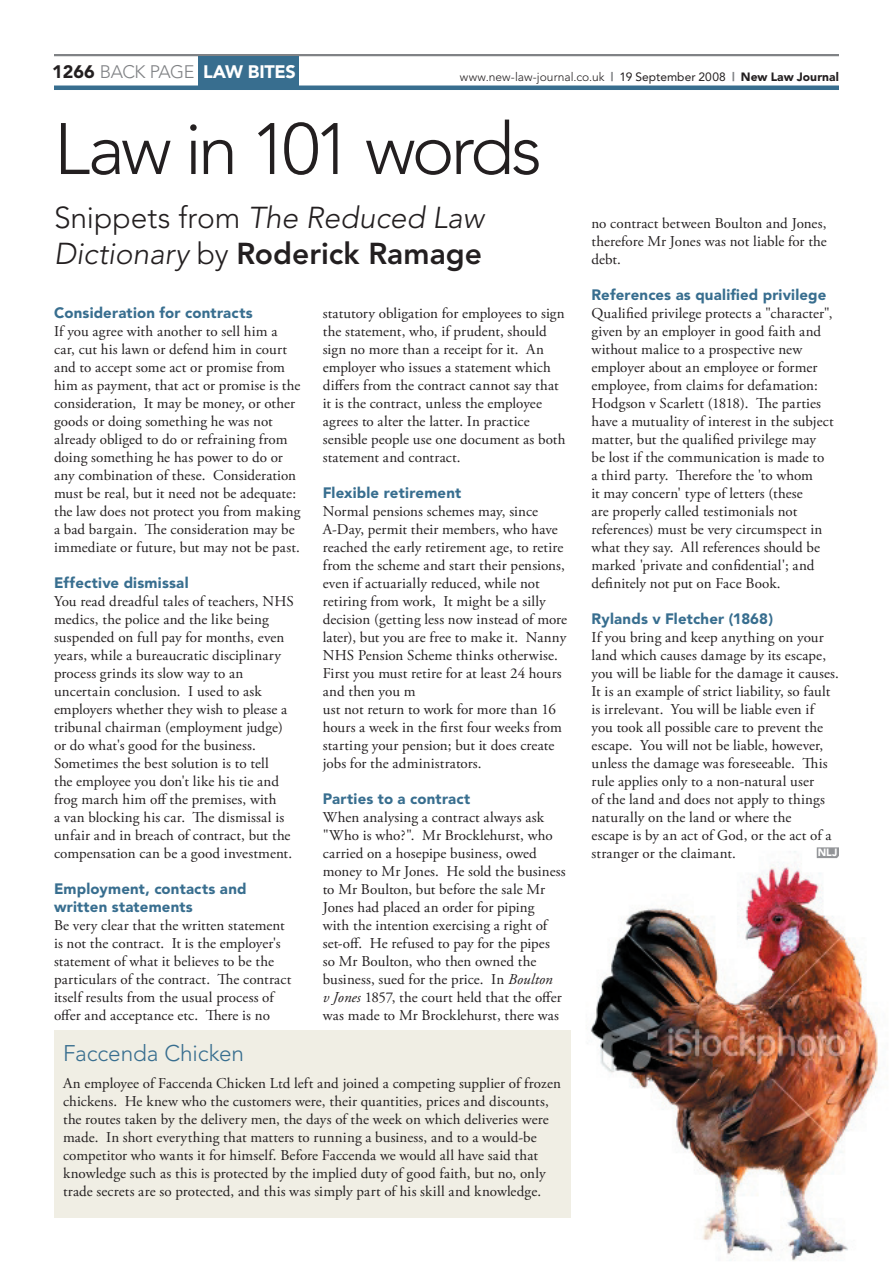
<style>
.page{position:relative;width:893px;height:1263px;background:#fff}
.page>*{position:absolute;margin:0;border:0;box-sizing:border-box;transform-origin:0 0}
.t1{font:300 72px "Avenir";letter-spacing:-.055em;color:#231f20}
.t2{font:italic 300 30px/36px "Avenir";color:#231f20}
.t3{font:300 22.5px "Avenir";letter-spacing:-.005em;color:#386e8f}
.t4{font:300 18px "Avenir";letter-spacing:-.035em;color:#808285}
.t5{font:15px/18px "Adobe Garamond Pro";letter-spacing:.01em;color:#231f20}
.t6{font:900 15px/18px "Avenir";letter-spacing:.015em;color:#386e8f}
.t7{font:300 12px "Avenir";letter-spacing:.005em;color:#231f20}
.t8{font:900 10.5px "Avenir";color:#fff}
.s1{font-weight:900;color:#231f20}
.s2{font-weight:900;color:#fff}
.s3{font-weight:900;color:#808285}
.s4{font-weight:400}
.s5{font-weight:900}
.s6{font-style:normal}
.s7{font-weight:800;font-style:normal}
.s8{font-style:italic}
</style>
<div class="page">
<hr style="left:54px;top:54px;width:785px;height:2px;background:#808285">
<div style="left:199px;top:56px;width:100px;height:34px;background:#386e8f"></div>
<hr style="left:54px;top:86px;width:785px;height:4px;background:#386e8f">
<img style="left:570px;top:847px;width:308px;height:414px">
<svg style="left:817px;top:847px;width:22px;height:11px"></svg>
<div style="left:54px;top:1030px;width:516px;height:188px;background:#f0eee4"></div>
<p class="t4" style="left:52px;top:61px;width:245px"><span class="s1">1266</span> BACK PAGE <span class="s2">LAW BITES</span></p>
<p class="t7" style="left:460px;top:70px;width:381px">www.new-law-journal.co.uk <span class="s3">|</span> <span class="s4">19 September 2008</span> <span class="s3">|</span> <span class="s5">New Law Journal</span></p>
<h1 class="t1" style="left:54px;top:107px;width:489px">Law in 101 words</h1>
<h2 class="t2" style="left:54px;top:200px;width:431px"><span class="s6">Snippets from</span> The Reduced Law<br>Dictionary <span class="s6">by</span> <span class="s7">Roderick Ramage</span></h2>
<p class="t6" style="left:54px;top:304px;width:200px">Consideration for contracts</p>
<p class="t5" style="left:54px;top:323px;width:248px">If you agree with another to sell him a car, cut his lawn or defend him in court and to accept some act or promise from him as payment, that act or promise is the consideration, It may be money, or other goods or doing something he was not already obliged to do or refraining from doing something he has power to do or any combination of these. Consideration must be real, but it need not be adequate: the law does not protect you from making a bad bargain. The consideration may be immediate or future, but may not be past.</p>
<p class="t6" style="left:54px;top:574px;width:136px">Effective dismissal</p>
<p class="t5" style="left:54px;top:593px;width:241px">You read dreadful tales of teachers, NHS medics, the police and the like being suspended on full pay for months, even years, while a bureaucratic disciplinary process grinds its slow way to an uncertain conclusion. I used to ask employers whether they wish to please a tribunal chairman (employment judge) or do what's good for the business.<br>Sometimes the best solution is to tell<br>the employee you don't like his tie and frog march him off the premises, with<br>a van blocking his car. The dismissal is unfair and in breach of contract, but the compensation can be a good investment.</p>
<p class="t6" style="left:54px;top:880px;width:194px">Employment, contacts and written statements</p>
<p class="t5" style="left:54px;top:917px;width:239px">Be very clear that the written statement is not the contract. It is the employer's statement of what it believes to be the particulars of the contract. The contract itself results from the usual process of offer and acceptance etc. There is no</p>
<p class="t5" style="left:323px;top:305px;width:244px">statutory obligation for employees to sign the statement, who, if prudent, should sign no more than a receipt for it. An employer who issues a statement which differs from the contract cannot say that it is the contract, unless the employee agrees to alter the latter. In practice sensible people use one document as both statement and contract.</p>
<p class="t6" style="left:323px;top:484px;width:140px">Flexible retirement</p>
<p class="t5" style="left:323px;top:503px;width:246px">Normal pensions schemes may, since A-Day, permit their members, who have reached the early retirement age, to retire from the scheme and start their pensions, even if actuarially reduced, while not retiring from work, It might be a silly decision (getting less now instead of more later), but you are free to make it. Nanny NHS Pension Scheme thinks otherwise.<br>First you must retire for at least 24 hours and then you m<br>ust not return to work for more than 16 hours a week in the first four weeks from starting your pension; but it does create jobs for the administrators.</p>
<p class="t6" style="left:323px;top:790px;width:149px">Parties to a contract</p>
<p class="t5" style="left:323px;top:809px;width:245px">When analysing a contract always ask "Who is who?". Mr Brocklehurst, who carried on a hosepipe business, owed money to Mr Jones. He sold the business to Mr Boulton, but before the sale Mr Jones had placed an order for piping<br>with the intention exercising a right of set-off. He refused to pay for the pipes so Mr Boulton, who then owned the business, sued for the price. In <span class="s8">Boulton<br>v Jones</span> 1857, the court held that the offer was made to Mr Brocklehurst, there was</p>
<h3 class="t3" style="left:63px;top:1040px;width:183px">Faccenda Chicken</h3>
<p class="t5" style="left:63px;top:1075px;width:500px">An employee of Faccenda Chicken Ltd left and joined a competing supplier of frozen chickens. He knew who the customers were, their quantities, prices and discounts, the routes taken by the delivery men, the days of the week on which deliveries were made. In short everything that matters to running a business, and to a would-be competitor who wants it for himself. Before Faccenda we would all have said that knowledge such as this is protected by the implied duty of good faith, but no, only trade secrets are so protected, and this was simply part of his skill and knowledge.</p>
<p class="t5" style="left:591px;top:215px;width:237px;text-align:justify">no contract between Boulton and Jones, therefore Mr Jones was not liable for the debt.</p>
<p class="t6" style="left:591px;top:286px;width:236px">References as qualified privilege</p>
<p class="t5" style="left:591px;top:305px;width:244px">Qualified privilege protects a "character", given by an employer in good faith and without malice to a prospective new employer about an employee or former employee, from claims for defamation:<br>Hodgson v Scarlett (1818). The parties have a mutuality of interest in the subject matter, but the qualified privilege may<br>be lost if the communication is made to a third party. Therefore the 'to whom<br>it may concern' type of letters (these<br>are properly called testimonials not references) must be very circumspect in what they say. All references should be marked 'private and confidential'; and definitely not put on Face Book.</p>
<p class="t6" style="left:591px;top:610px;width:183px">Rylands v Fletcher (1868)</p>
<p class="t5" style="left:591px;top:629px;width:249px">If you bring and keep anything on your land which causes damage by its escape, you will be liable for the damage it causes.<br>It is an example of strict liability, so fault is irrelevant. You will be liable even if you took all possible care to prevent the escape. You will not be liable, however, unless the damage was foreseeable. This rule applies only to a non-natural user<br>of the land and does not apply to things naturally on the land or where the<br>escape is by an act of God, or the act of a stranger or the claimant.</p>
<p class="t8" style="left:818px;top:846px;width:21px">NLJ</p>
</div>
